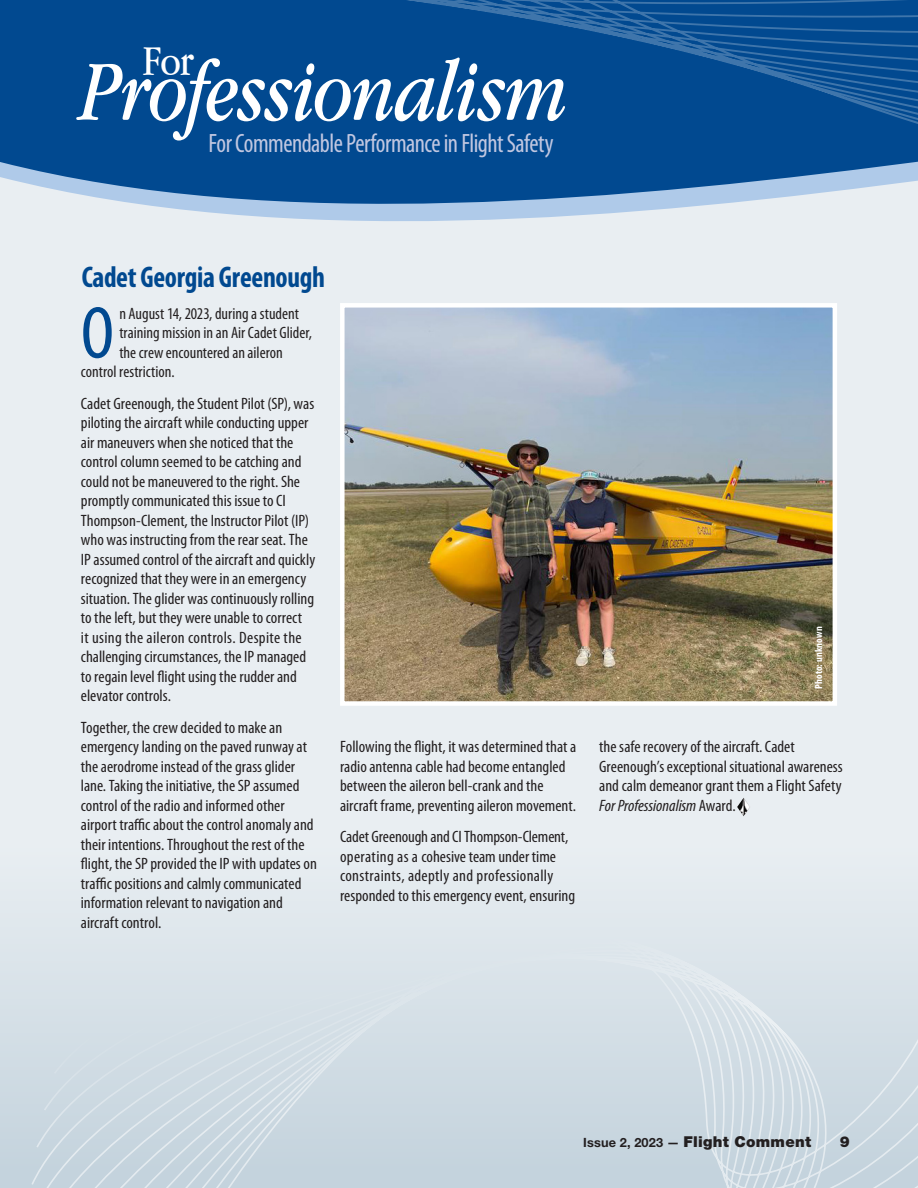
<style>
.page{position:relative;width:918px;height:1188px;background:#fff}
.page>*{position:absolute;margin:0;border:0;box-sizing:border-box;transform-origin:0 0}
.t1{font:italic 88.8px "Apple Garamond";letter-spacing:-.015em;color:#fff}
.Drop_Cap___Body_text{font:condensed 74.4px "Myriad Pro";color:#014990}
.t2{font:43.95px "Apple Garamond";color:#fff}
.For_Pro_Name{font:700 condensed 30px "Myriad Pro";letter-spacing:-.01em;color:#014990;scale:.94 1}
.t3{font:condensed 26.55px "Myriad Pro";letter-spacing:-.02em;color:#c1c7e1;scale:.95 1}
.Body_text{font:condensed 16.5px/19.5px "Myriad Pro";color:#231f20}
.Drop_Cap___Body_text-2{font:condensed 16.5px "Myriad Pro";color:#231f20}
.t4{font:900 15px "Helvetica Neue LT Std";letter-spacing:.02em;color:#231f20}
.Photo_credit{font:700 condensed 10.5px "Myriad Pro";letter-spacing:.02em;color:#fff}
.s1{font-style:italic}
.s2{font-weight:700;font-size:12.75px}
</style>
<div class="page">
<div style="left:0;top:105px;width:918px;height:1083px;background:#e9eef2"></div>
<svg style="left:28px;top:937px;width:890px;height:251px"></svg>
<svg style="left:0;top:0;width:918px;height:221px;background:#205f9e"></svg>
<img style="left:737px;top:798px;width:13px;height:18px">
<img style="left:345px;top:308px;width:487px;height:393px">
<div style="left:340px;top:303px;width:497px;height:403px;border:4px solid #fff"></div>
<p class="t2" style="left:142px;top:35px;width:53px">For</p>
<p class="t1" style="left:81px;top:40px;width:488px">Professionalism</p>
<p class="t3" style="left:208px;top:127px;width:365px">For Commendable Performance in Flight Safety</p>
<p class="For_Pro_Name" style="left:82px;top:258px;width:260px">Cadet Georgia Greenough</p>
<p class="Drop_Cap___Body_text" style="left:81px;top:288px;width:35px">O</p>
<p class="Drop_Cap___Body_text-2" style="left:119px;top:303px;width:181px">n August 14, 2023, during a student</p>
<p class="Drop_Cap___Body_text-2" style="left:119px;top:323px;width:194px">training mission in an Air Cadet Glider,</p>
<p class="Drop_Cap___Body_text-2" style="left:119px;top:342px;width:165px">the crew encountered an aileron</p>
<p class="Drop_Cap___Body_text-2" style="left:81px;top:362px;width:95px">control restriction.</p>
<p class="Body_text" style="left:81px;top:393px;width:236px">Cadet Greenough, the Student Pilot (SP), was piloting the aircraft while conducting upper air maneuvers when she noticed that the control column seemed to be catching and could not be maneuvered to the right. She promptly communicated this issue to CI Thompson-Clement, the Instructor Pilot (IP) who was instructing from the rear seat. The IP assumed control of the aircraft and quickly recognized that they were in an emergency situation. The glider was continuously rolling to the left, but they were unable to correct<br>it using the aileron controls. Despite the challenging circumstances, the IP managed to regain level flight using the rudder and elevator controls.</p>
<p class="Body_text" style="left:81px;top:717px;width:238px">Together, the crew decided to make an emergency landing on the paved runway at the aerodrome instead of the grass glider lane. Taking the initiative, the SP assumed control of the radio and informed other airport traffic about the control anomaly and their intentions. Throughout the rest of the flight, the SP provided the IP with updates on traffic positions and calmly communicated information relevant to navigation and aircraft control.</p>
<p class="Body_text" style="left:340px;top:737px;width:238px">Following the flight, it was determined that a radio antenna cable had become entangled between the aileron bell-crank and the aircraft frame, preventing aileron movement.</p>
<p class="Body_text" style="left:340px;top:827px;width:237px">Cadet Greenough and CI Thompson-Clement, operating as a cohesive team under time constraints, adeptly and professionally responded to this emergency event, ensuring</p>
<p class="Photo_credit" style="left:812px;top:689px;width:64px;rotate:-90deg">Photo: unknown</p>
<p class="Body_text" style="left:599px;top:737px;width:245px">the safe recovery of the aircraft. Cadet Greenough’s exceptional situational awareness and calm demeanor grant them a Flight Safety <span class="s1">For Professionalism</span> Award.</p>
<p class="t4" style="left:583px;top:1133px;width:229px"><span class="s2">Issue 2, 2023 —</span> Flight Comment</p>
<p class="t4" style="left:840px;top:1133px;width:12px">9</p>
</div>
